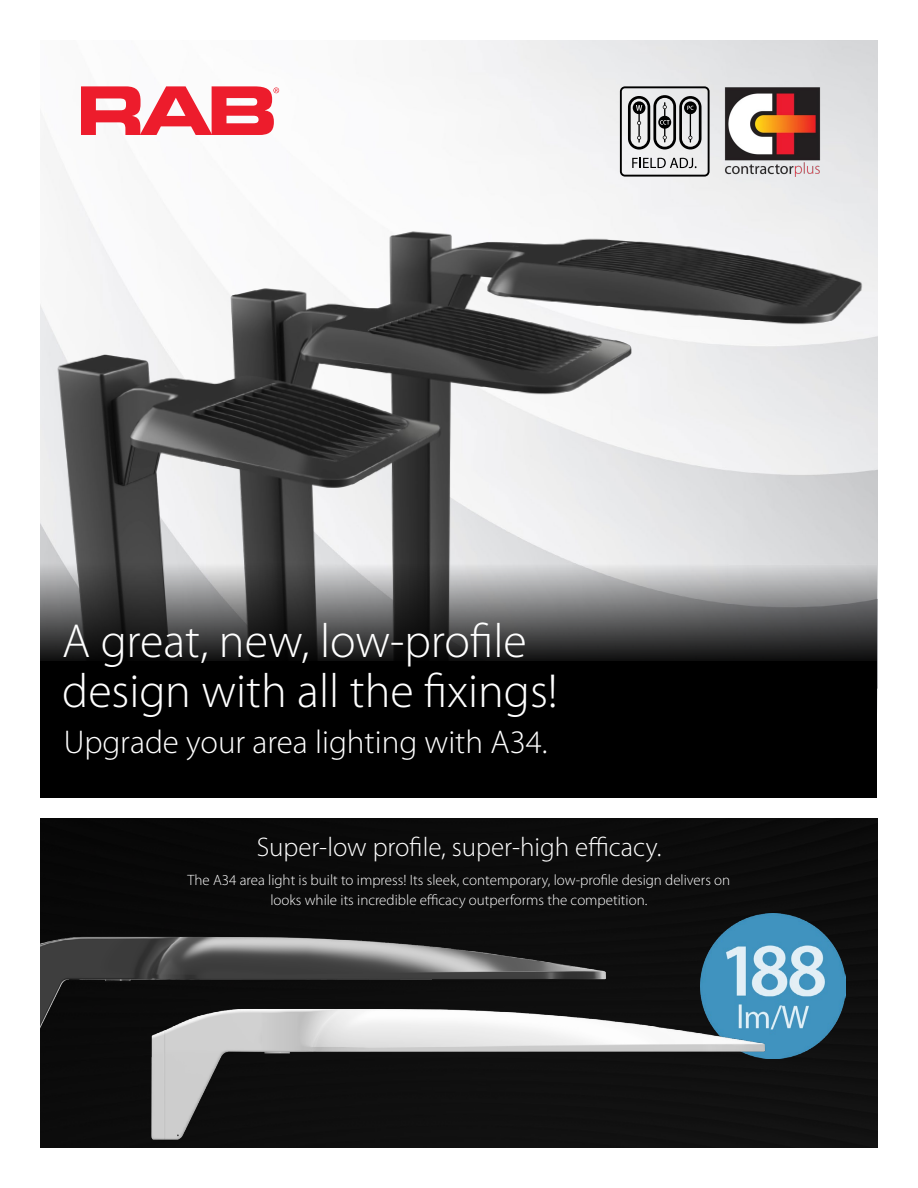
<style>
.page{position:relative;width:918px;height:1188px;background:#fff}
.page>*{position:absolute;margin:0;border:0;box-sizing:border-box;transform-origin:0 0}
.t1{font:300 48px/49.5px "Myriad Pro";color:#fff}
.t2{font:300 33px "Myriad Pro";color:#fff}
.t3{font:300 27px "Myriad Pro";color:#fff}
.t4{font:300 15px/19.5px "Myriad Pro";color:#fff;text-align:center}
</style>
<div class="page">
<svg style="left:81px;top:86px;width:198px;height:49px"></svg>
<div style="left:40px;top:818px;width:838px;height:330px;background:#0c0c0c"></div>
<img style="left:40px;top:182px;width:833px;height:513px">
<img style="left:40px;top:916px;width:574px;height:157px">
<img style="left:725px;top:86px;width:96px;height:90px">
<svg style="left:620px;top:86px;width:90px;height:91px"></svg>
<img style="left:700px;top:914px;width:145px;height:145px">
<img style="left:137px;top:989px;width:636px;height:157px">
<div style="left:41px;top:662px;width:836px;height:136px;background:#000"></div>
<img style="left:41px;top:564px;width:836px;height:98px">
<h1 class="t1" style="left:62px;top:617px;width:497px">A great, new, low-profile design with all the fixings!</h1>
<h2 class="t2" style="left:64px;top:724px;width:485px">Upgrade your area lighting with A34.</h2>
<h3 class="t3" style="left:257px;top:832px;width:406px">Super-low profile, super-high efficacy.</h3>
<p class="t4" style="left:188px;top:871px;width:544px">The A34 area light is built to impress! Its sleek, contemporary, low-profile design delivers on looks while its incredible efficacy outperforms the competition.</p>
</div>
